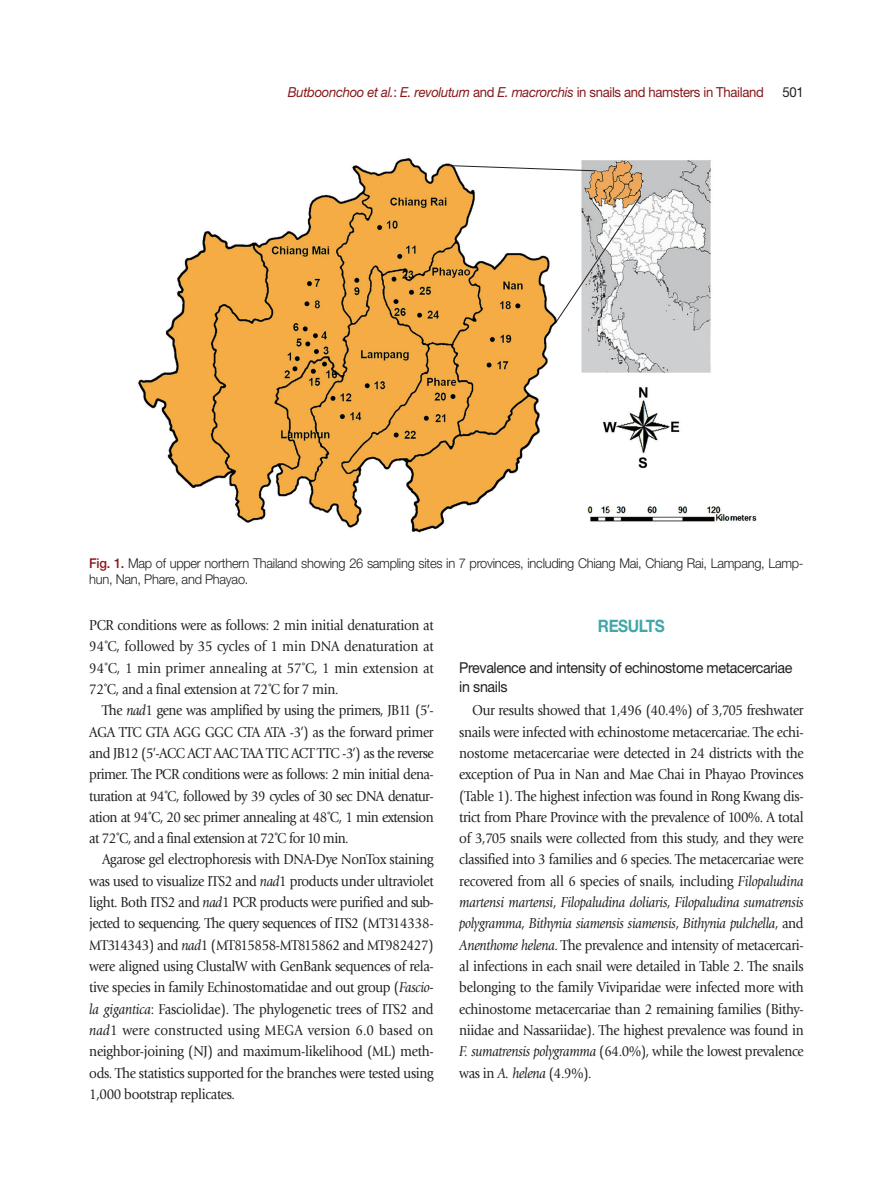
<style>
.page{position:relative;width:893px;height:1191px;background:#fff}
.page>*{position:absolute;margin:0;border:0;box-sizing:border-box;transform-origin:0 0}
.본문_대제목{font:700 17.1px "Helvetica Neue LT Std";letter-spacing:-.025em;color:#41a7a9;scale:.9 1}
.본문{font:15px/21.3px "Giovanni Std";letter-spacing:-.025em;color:#231f20;text-align:justify;scale:.9 1}
.본문_중제목{font:15px/19.2px "Helvetica Neue LT Std";letter-spacing:-.025em;color:#231f20;scale:.95 1}
.하시라{font:italic 13.8px "Helvetica Neue LT Std";letter-spacing:-.025em;color:#88181b;scale:.95 1}
.하시라-2{font:13.8px "Helvetica Neue LT Std";color:#231f20;scale:.95 1}
.표_제목__그림_설명{font:300 13.5px/16.2px "Helvetica Neue LT Std";letter-spacing:-.02em;color:#231f20;scale:.95 1}
.s1{font-style:normal}
.s2{font-weight:500;color:#88181b}
.s3{font-style:italic}
.s4{font-family:"Myriad Pro";font-stretch:semi-condensed}
</style>
<div class="page">
<img style="left:138px;top:158px;width:619px;height:375px">
<svg style="left:555px;top:195px;width:87px;height:128px"></svg>
<svg style="left:444px;top:165px;width:151px;height:6px"></svg>
<p class="하시라" style="left:288px;top:83px;width:502px">Butboonchoo et al.<span class="s1">:</span> E. revolutum <span class="s1">and</span> E. macrorchis <span class="s1">in snails and hamsters in Thailand</span></p>
<p class="하시라-2" style="left:782px;top:83px;width:24px">501</p>
<p class="표_제목__그림_설명" style="left:89px;top:554px;width:753px"><span class="s2">Fig. 1.</span> Map of upper northern Thailand showing 26 sampling sites in 7 provinces, including Chiang Mai, Chiang Rai, Lampang, Lamp&shy;hun, Nan, Phare, and Phayao.</p>
<p class="본문" style="left:89px;top:614px;width:384px">PCR conditions were as follows: 2 min initial denaturation at 94˚C, followed by 35 cycles of 1 min DNA denaturation at 94˚C, 1 min primer annealing at 57˚C, 1 min extension at 72˚C, and a final extension at 72˚C for 7 min.</p>
<p class="본문" style="left:89px;top:700px;width:384px;text-indent:13px">The <span class="s3">nad</span>1 gene was amplified by using the primers, JB11 (5<span class="s4">’</span>- AGA TTC GTA AGG GGC CTA ATA -3<span class="s4">’</span>) as the forward primer and JB12 (5<span class="s4">’</span>-ACC ACT AAC TAA TTC ACT TTC -3<span class="s4">’</span>) as the reverse primer. The PCR conditions were as follows: 2 min initial dena&shy;turation at 94˚C, followed by 39 cycles of 30 sec DNA denatur&shy;ation at 94˚C, 20 sec primer annealing at 48˚C, 1 min extension at 72˚C, and a final extension at 72˚C for 10 min.</p>
<p class="본문" style="left:89px;top:849px;width:384px;text-indent:13px">Agarose gel electrophoresis with DNA-Dye NonTox staining was used to visualize ITS2 and <span class="s3">nad</span>1 products under ultraviolet light. Both ITS2 and <span class="s3">nad</span>1 PCR products were purified and sub&shy;jected to sequencing. The query sequences of ITS2 (MT314338- MT314343) and <span class="s3">nad</span>1 (MT815858-MT815862 and MT982427) were aligned using ClustalW with GenBank sequences of rela&shy;tive species in family Echinostomatidae and out group (<span class="s3">Fascio&shy;la gigantica</span>: Fasciolidae). The phylogenetic trees of ITS2 and <span class="s3">nad</span>1 were constructed using MEGA version 6.0 based on neighbor-joining (NJ) and maximum-likelihood (ML) meth&shy;ods. The statistics supported for the branches were tested using 1,000 bootstrap replicates.</p>
<p class="본문_대제목" style="left:598px;top:615px;width:76px">RESULTS</p>
<p class="본문_중제목" style="left:459px;top:657px;width:352px">Prevalence and intensity of echinostome metacercariae in snails</p>
<p class="본문" style="left:459px;top:700px;width:384px;text-indent:13px">Our results showed that 1,496 (40.4%) of 3,705 freshwater snails were infected with echinostome metacercariae. The echi&shy;nostome metacercariae were detected in 24 districts with the exception of Pua in Nan and Mae Chai in Phayao Provinces (Table 1). The highest infection was found in Rong Kwang dis&shy;trict from Phare Province with the prevalence of 100%. A total of 3,705 snails were collected from this study, and they were classified into 3 families and 6 species. The metacercariae were recovered from all 6 species of snails, including <span class="s3">Filopaludina martensi martensi</span>, <span class="s3">Filopaludina doliaris</span>, <span class="s3">Filopaludina sumatrensis polygramma</span>, <span class="s3">Bithynia siamensis siamensis</span>, <span class="s3">Bithynia pulchella</span>, and <span class="s3">Anenthome helena</span>. The prevalence and intensity of metacercari&shy;al infections in each snail were detailed in Table 2. The snails belonging to the family Viviparidae were infected more with echinostome metacercariae than 2 remaining families (Bithy&shy;niidae and Nassariidae). The highest prevalence was found in <span class="s3">F. sumatrensis polygramma</span> (64.0%), while the lowest prevalence was in <span class="s3">A. helena</span> (4.9%).</p>
</div>
